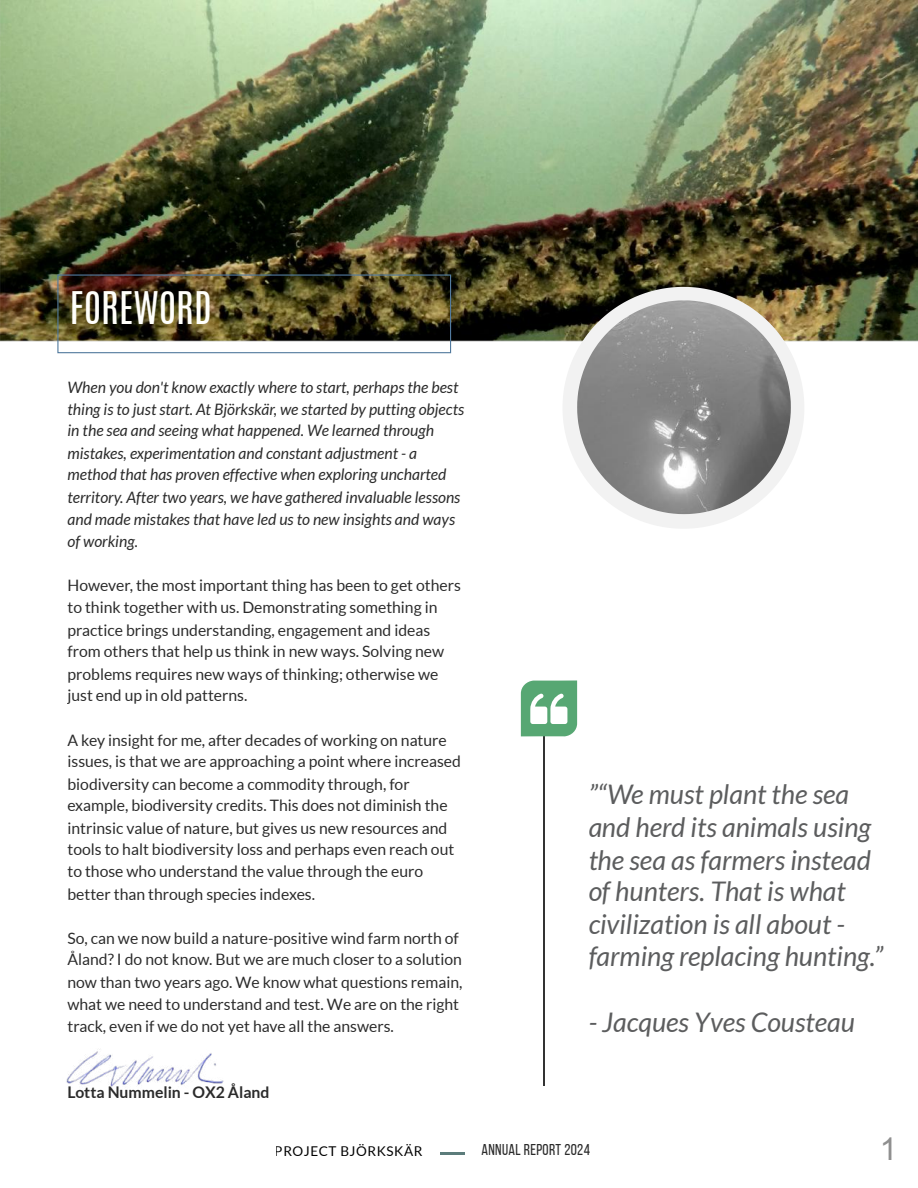
<style>
.page{position:relative;width:918px;height:1188px;background:#fff}
.page>*{position:absolute;margin:0;border:0;box-sizing:border-box;transform-origin:0 0}
.t1{font:38.25px "Antonio";color:#fffffb}
.t2{font:31.5px "Arial";color:#8f8f8f}
.t3{font:italic 27px/32.4px "Lato";color:#5c5d5e}
.t4{font:15.75px/22px "Lato";color:#2b2b2b}
.t5{font:italic 15.75px/22px "Lato";color:#2b2b2b}
.t6{font:700 15.75px "Lato";color:#2b2b2b}
.t7{font:15.75px "Bebas Neue";letter-spacing:.02em;color:#2b2b2b}
.t8{font:13.5px "Lato";letter-spacing:.04em;color:#000}
</style>
<div class="page">
<hr style="left:544px;top:706px;width:1px;height:41px;background:#333">
<hr style="left:544px;top:747px;width:1px;height:42px;background:#333">
<hr style="left:544px;top:789px;width:1px;height:42px;background:#333">
<hr style="left:544px;top:831px;width:1px;height:41px;background:#333">
<hr style="left:544px;top:872px;width:1px;height:42px;background:#333">
<hr style="left:544px;top:914px;width:1px;height:42px;background:#333">
<hr style="left:544px;top:956px;width:1px;height:42px;background:#333">
<hr style="left:544px;top:998px;width:1px;height:41px;background:#333">
<hr style="left:544px;top:1039px;width:1px;height:42px;background:#333">
<img style="left:0;top:0;width:918px;height:354px">
<svg style="left:562px;top:287px;width:242px;height:241px"></svg>
<div style="left:57px;top:275px;width:394px;height:78px;border:1px solid #527a9e"></div>
<img style="left:577px;top:300px;width:214px;height:214px">
<svg style="left:521px;top:680px;width:56px;height:56px"></svg>
<hr style="left:440px;top:1152px;width:25px;height:2px;background:#5c7c7b">
<img style="left:66px;top:1049px;width:158px;height:38px">
<h1 class="t1" style="left:70px;top:293px;width:144px">FOREWORD</h1>
<p class="t5" style="left:68px;top:376px;width:398px">When you don't know exactly where to start, perhaps the best thing is to just start. At Björkskär, we started by putting objects in the sea and seeing what happened. We learned through mistakes, experimentation and constant adjustment - a method that has proven effective when exploring uncharted territory. After two years, we have gathered invaluable lessons and made mistakes that have led us to new insights and ways of working.</p>
<p class="t4" style="left:68px;top:574px;width:395px">However, the most important thing has been to get others to think together with us. Demonstrating something in practice brings understanding, engagement and ideas from others that help us think in new ways. Solving new problems requires new ways of thinking; otherwise we just end up in old patterns.</p>
<p class="t4" style="left:68px;top:729px;width:395px">A key insight for me, after decades of working on nature issues, is that we are approaching a point where increased biodiversity can become a commodity through, for example, biodiversity credits. This does not diminish the intrinsic value of nature, but gives us new resources and tools to halt biodiversity loss and perhaps even reach out to those who understand the value through the euro better than through species indexes.</p>
<p class="t4" style="left:68px;top:927px;width:396px">So, can we now build a nature-positive wind farm north of Åland? I do not know. But we are much closer to a solution now than two years ago. We know what questions remain, what we need to understand and test. We are on the right track, even if we do not yet have all the answers.</p>
<p class="t6" style="left:68px;top:1083px;width:203px">Lotta Nummelin - OX2 Åland</p>
<h3 class="t3" style="left:588px;top:779px;width:296px">”“We must plant the sea and herd its animals using the sea as farmers instead of hunters. That is what civilization is all about - farming replacing hunting.”</h3>
<h3 class="t3" style="left:588px;top:1007px;width:268px">- Jacques Yves Cousteau</h3>
<p class="t8" style="left:275px;top:1144px;width:149px">PROJECT BJÖRKSKÄR</p>
<p class="t7" style="left:482px;top:1141px;width:110px">ANNUAL REPORT 2024</p>
<h2 class="t2" style="left:880px;top:1131px;width:19px">1</h2>
</div>
